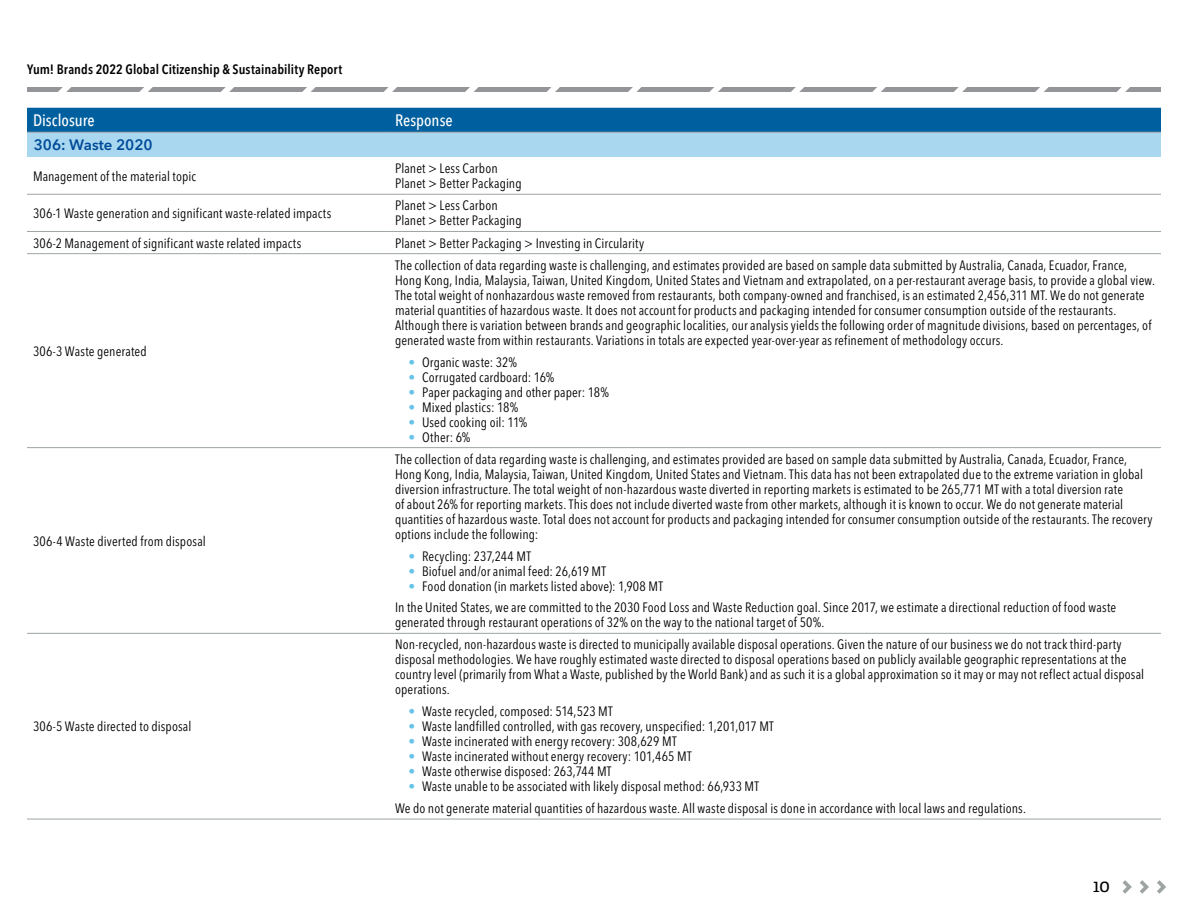
<style>
.page{position:relative;width:1188px;height:918px;background:#fff}
.page>*{position:absolute;margin:0;border:0;box-sizing:border-box;transform-origin:0 0}
.t1{font:18px "Adelle";color:#000}
.t2{font:500 condensed 16.5px "Avenir Next LT Pro";color:#fff}
.t3{font:600 15px "Avenir Next LT Pro";color:#004a98}
.t4{font:condensed 13.5px/15px "Avenir Next LT Pro";letter-spacing:.01em;color:#000}
.t5{font:600 condensed 13.5px "Avenir Next LT Pro";letter-spacing:.005em;color:#000}
.s1{color:#68c3e8}
</style>
<div class="page">
<svg style="left:27px;top:87px;width:1134px;height:5px;background:#9ea0a2"></svg>
<div style="left:27px;top:108px;width:1134px;height:24px;background:#005f9e"></div>
<div style="left:27px;top:132px;width:1134px;height:25px;background:#a8d7ef"></div>
<hr style="left:27px;top:633px;width:362px;height:1px;background:#9ea3a4">
<hr style="left:389px;top:633px;width:772px;height:1px;background:#9ea3a4">
<hr style="left:27px;top:819px;width:362px;height:1px;background:#9ea3a4">
<hr style="left:389px;top:819px;width:772px;height:1px;background:#9ea3a4">
<hr style="left:27px;top:194px;width:362px;height:1px;background:#9ea3a4">
<hr style="left:389px;top:194px;width:772px;height:1px;background:#9ea3a4">
<hr style="left:389px;top:231px;width:772px;height:1px;background:#9ea3a4">
<hr style="left:389px;top:253px;width:772px;height:1px;background:#9ea3a4">
<hr style="left:389px;top:447px;width:772px;height:1px;background:#9ea3a4">
<hr style="left:27px;top:132px;width:362px;height:1px;background:#9ea3a4">
<hr style="left:389px;top:132px;width:772px;height:1px;background:#9ea3a4">
<hr style="left:27px;top:231px;width:362px;height:1px;background:#9ea3a4">
<hr style="left:27px;top:253px;width:362px;height:1px;background:#9ea3a4">
<hr style="left:27px;top:447px;width:362px;height:1px;background:#9ea3a4">
<svg style="left:1123px;top:880px;width:9px;height:14px"></svg>
<svg style="left:1140px;top:880px;width:9px;height:14px"></svg>
<svg style="left:1157px;top:880px;width:9px;height:14px"></svg>
<p class="t5" style="left:27px;top:61px;width:317px">Yum! Brands 2022 Global Citizenship &amp; Sustainability Report</p>
<p class="t2" style="left:33px;top:110px;width:63px">Disclosure</p>
<p class="t2" style="left:395px;top:110px;width:59px">Response</p>
<p class="t3" style="left:34px;top:136px;width:121px">306: Waste 2020</p>
<p class="t4" style="left:33px;top:169px;width:165px">Management of the material topic</p>
<p class="t4" style="left:395px;top:161px;width:128px">Planet &gt; Less Carbon<br>Planet &gt; Better Packaging</p>
<p class="t4" style="left:33px;top:206px;width:300px">306-1 Waste generation and significant waste-related impacts</p>
<p class="t4" style="left:395px;top:198px;width:128px">Planet &gt; Less Carbon<br>Planet &gt; Better Packaging</p>
<p class="t4" style="left:33px;top:235px;width:270px">306-2 Management of significant waste related impacts</p>
<p class="t4" style="left:395px;top:235px;width:251px">Planet &gt; Better Packaging &gt; Investing in Circularity</p>
<p class="t4" style="left:33px;top:343px;width:115px">306-3 Waste generated</p>
<p class="t4" style="left:33px;top:533px;width:174px">306-4 Waste diverted from disposal</p>
<p class="t4" style="left:33px;top:719px;width:160px">306-5 Waste directed to disposal</p>
<p class="t4" style="left:395px;top:258px;width:761px">The collection of data regarding waste is challenging, and estimates provided are based on sample data submitted by Australia, Canada, Ecuador, France, Hong Kong, India, Malaysia, Taiwan, United Kingdom, United States and Vietnam and extrapolated, on a per-restaurant average basis, to provide a global view.<br>The total weight of nonhazardous waste removed from restaurants, both company-owned and franchised, is an estimated 2,456,311 MT. We do not generate material quantities of hazardous waste. It does not account for products and packaging intended for consumer consumption outside of the restaurants.<br>Although there is variation between brands and geographic localities, our analysis yields the following order of magnitude divisions, based on percentages, of generated waste from within restaurants. Variations in totals are expected year-over-year as refinement of methodology occurs.</p>
<p class="t4" style="left:409px;top:354px;width:110px"><span class="s1">•</span> Organic waste: 32%</p>
<p class="t4" style="left:409px;top:369px;width:147px"><span class="s1">•</span> Corrugated cardboard: 16%</p>
<p class="t4" style="left:409px;top:384px;width:202px"><span class="s1">•</span> Paper packaging and other paper: 18%</p>
<p class="t4" style="left:409px;top:399px;width:111px"><span class="s1">•</span> Mixed plastics: 18%</p>
<p class="t4" style="left:409px;top:414px;width:120px"><span class="s1">•</span> Used cooking oil: 11%</p>
<p class="t4" style="left:409px;top:429px;width:63px"><span class="s1">•</span> Other: 6%</p>
<p class="t4" style="left:395px;top:452px;width:759px">The collection of data regarding waste is challenging, and estimates provided are based on sample data submitted by Australia, Canada, Ecuador, France, Hong Kong, India, Malaysia, Taiwan, United Kingdom, United States and Vietnam. This data has not been extrapolated due to the extreme variation in global diversion infrastructure. The total weight of non-hazardous waste diverted in reporting markets is estimated to be 265,771 MT with a total diversion rate<br>of about 26% for reporting markets. This does not include diverted waste from other markets, although it is known to occur. We do not generate material quantities of hazardous waste. Total does not account for products and packaging intended for consumer consumption outside of the restaurants. The recovery options include the following:</p>
<p class="t4" style="left:409px;top:548px;width:124px"><span class="s1">•</span> Recycling: 237,244 MT</p>
<p class="t4" style="left:409px;top:563px;width:199px"><span class="s1">•</span> Biofuel and/or animal feed: 26,619 MT</p>
<p class="t4" style="left:395px;top:575px;width:723px;line-height:21.8px;text-indent:14px"><span class="s1">•</span> Food donation (in markets listed above): 1,908 MT<br>In the United States, we are committed to the 2030 Food Loss and Waste Reduction goal. Since 2017, we estimate a directional reduction of food waste</p>
<p class="t4" style="left:395px;top:615px;width:431px">generated through restaurant operations of 32% on the way to the national target of 50%.</p>
<p class="t4" style="left:395px;top:637px;width:751px">Non-recycled, non-hazardous waste is directed to municipally available disposal operations. Given the nature of our business we do not track third-party disposal methodologies. We have roughly estimated waste directed to disposal operations based on publicly available geographic representations at the country level (primarily from What a Waste, published by the World Bank) and as such it is a global approximation so it may or may not reflect actual disposal operations.</p>
<p class="t4" style="left:409px;top:704px;width:206px"><span class="s1">•</span> Waste recycled, composed: 514,523 MT</p>
<p class="t4" style="left:409px;top:719px;width:367px"><span class="s1">•</span> Waste landfilled controlled, with gas recovery, unspecified: 1,201,017 MT</p>
<p class="t4" style="left:409px;top:734px;width:270px"><span class="s1">•</span> Waste incinerated with energy recovery: 308,629 MT</p>
<p class="t4" style="left:409px;top:749px;width:285px"><span class="s1">•</span> Waste incinerated without energy recovery: 101,465 MT</p>
<p class="t4" style="left:409px;top:764px;width:205px"><span class="s1">•</span> Waste otherwise disposed: 263,744 MT</p>
<p class="t4" style="left:395px;top:776px;width:632px;line-height:21.8px;text-indent:14px"><span class="s1">•</span> Waste unable to be associated with likely disposal method: 66,933 MT<br>We do not generate material quantities of hazardous waste. All waste disposal is done in accordance with local laws and regulations.</p>
<h1 class="t1" style="left:1093px;top:874px;width:18px">10</h1>
</div>
